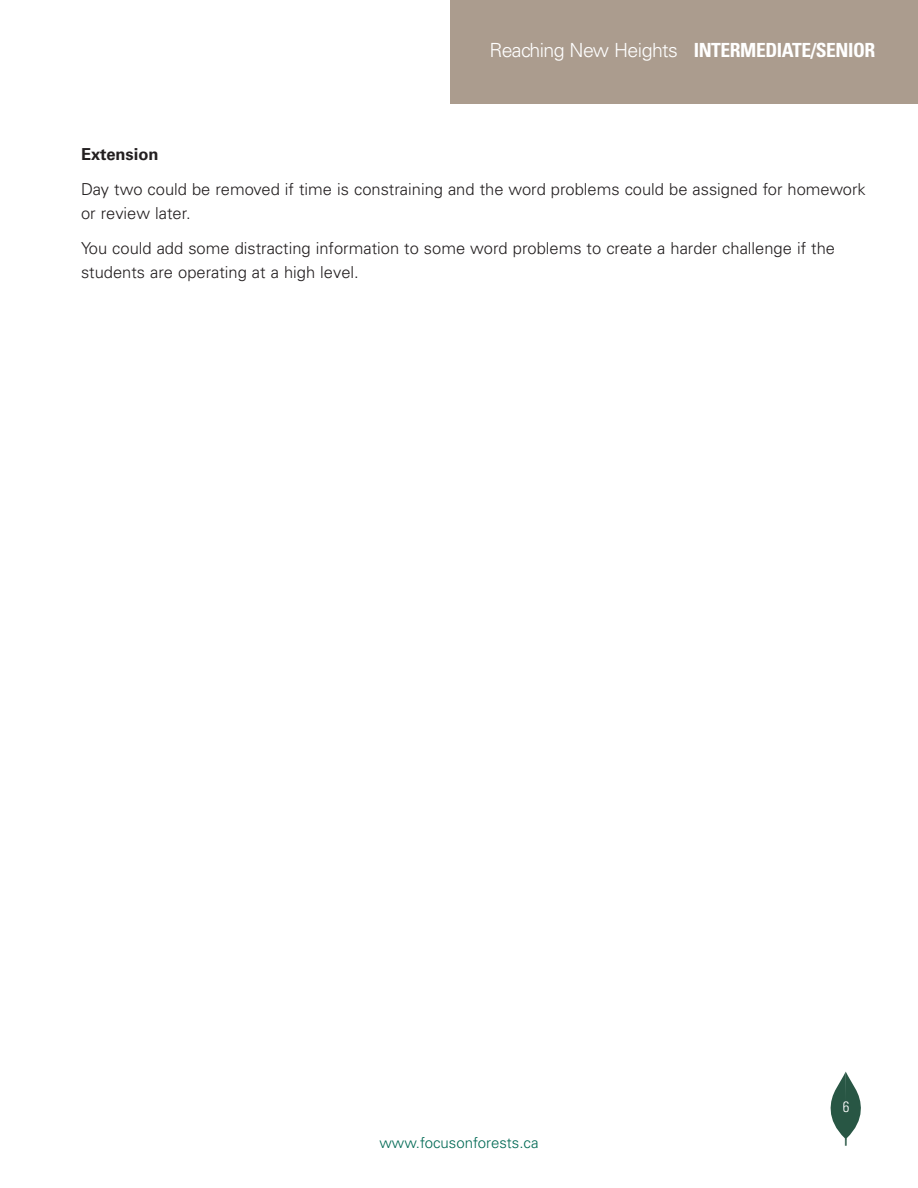
<style>
.page{position:relative;width:918px;height:1188px;background:#fff}
.page>*{position:absolute;margin:0;border:0;box-sizing:border-box;transform-origin:0 0}
.t1{font:700 condensed 19.5px "Univers";letter-spacing:-.02em;color:#fff}
.t2{font:300 16.5px/24px "Univers";color:#231f20}
.t3{font:700 16.5px "Univers";color:#231f20}
.t4{font:300 15px "Univers";color:#006954}
.t5{font:300 condensed 15px "Univers";color:#fff}
.s1{font-weight:300;font-stretch:normal}
</style>
<div class="page">
<svg style="left:831px;top:1072px;width:30px;height:74px"></svg>
<div style="left:451px;top:0;width:467px;height:104px;background:#ab9c8e"></div>
<p class="t1" style="left:490px;top:43px;width:387px"><span class="s1">Reaching New Heights</span> INTERMEDIATE/SENIOR</p>
<p class="t3" style="left:81px;top:148px;width:79px">Extension</p>
<p class="t2" style="left:81px;top:179px;width:786px">Day two could be removed if time is constraining and the word problems could be assigned for homework or review later.</p>
<p class="t2" style="left:81px;top:237px;width:756px">You could add some distracting information to some word problems to create a harder challenge if the students are operating at a high level.</p>
<p class="t4" style="left:379px;top:1137px;width:161px">www.focusonforests.ca</p>
<p class="t5" style="left:843px;top:1101px;width:8px">6</p>
</div>
